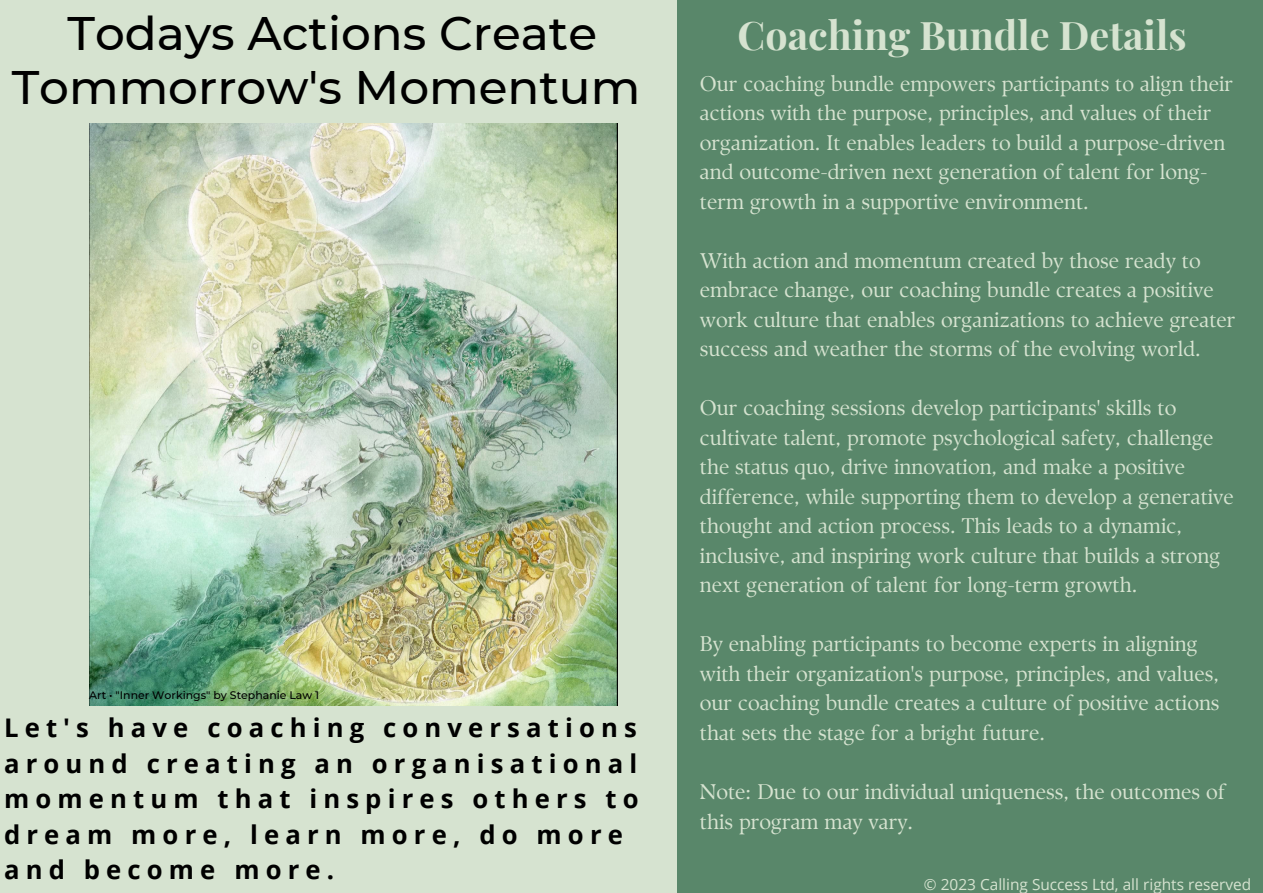
<style>
.page{position:relative;width:1263px;height:893px;background:#59876a}
.page>*{position:absolute;margin:0;border:0;box-sizing:border-box;transform-origin:0 0}
.t1{font:500 46.95px/54px "Montserrat";color:#000;text-align:center}
.t2{font:700 39.45px "Playfair Display";color:#d6e3d0}
.t3{font:700 25.65px/35.5px "Open Sans";letter-spacing:.24em;color:#000}
.t4{font:21.15px/29.5px "TY Serif D";color:#d6e3d0}
.t5{font:15.45px "Open Sans";color:#d6e3d0}
.t6{font:500 10.95px "Montserrat";color:#000}
</style>
<div class="page">
<div style="left:0;top:0;width:676px;height:893px;background:#d6e3d0"></div>
<img style="left:89px;top:124px;width:529px;height:582px">
<h1 class="t1" style="left:12px;top:6px;width:630px">Todays Actions Create<br>Tommorrow's Momentum</h1>
<p class="t6" style="left:89px;top:688px;width:231px">Art • "Inner Workings" by Stephanie Law 1</p>
<p class="t3" style="left:4px;top:710px;width:636px">Let's have coaching conversations around creating an organisational momentum that inspires others to dream more, learn more, do more and become more.</p>
<h2 class="t2" style="left:738px;top:8px;width:450px">Coaching Bundle Details</h2>
<p class="t4" style="left:700px;top:69px;width:535px">Our coaching bundle empowers participants to align their actions with the purpose, principles, and values of their organization. It enables leaders to build a purpose-driven and outcome-driven next generation of talent for long&shy;term growth in a supportive environment.</p>
<p class="t4" style="left:700px;top:246px;width:537px">With action and momentum created by those ready to embrace change, our coaching bundle creates a positive work culture that enables organizations to achieve greater success and weather the storms of the evolving world.</p>
<p class="t4" style="left:700px;top:393px;width:536px">Our coaching sessions develop participants' skills to cultivate talent, promote psychological safety, challenge the status quo, drive innovation, and make a positive difference, while supporting them to develop a generative thought and action process. This leads to a dynamic, inclusive, and inspiring work culture that builds a strong next generation of talent for long-term growth.</p>
<p class="t4" style="left:700px;top:629px;width:521px">By enabling participants to become experts in aligning with their organization's purpose, principles, and values, our coaching bundle creates a culture of positive actions that sets the stage for a bright future.</p>
<p class="t4" style="left:700px;top:777px;width:527px">Note: Due to our individual uniqueness, the outcomes of this program may vary.</p>
<p class="t5" style="left:924px;top:873px;width:329px">© 2023 Calling Success Ltd, all rights reserved</p>
</div>
